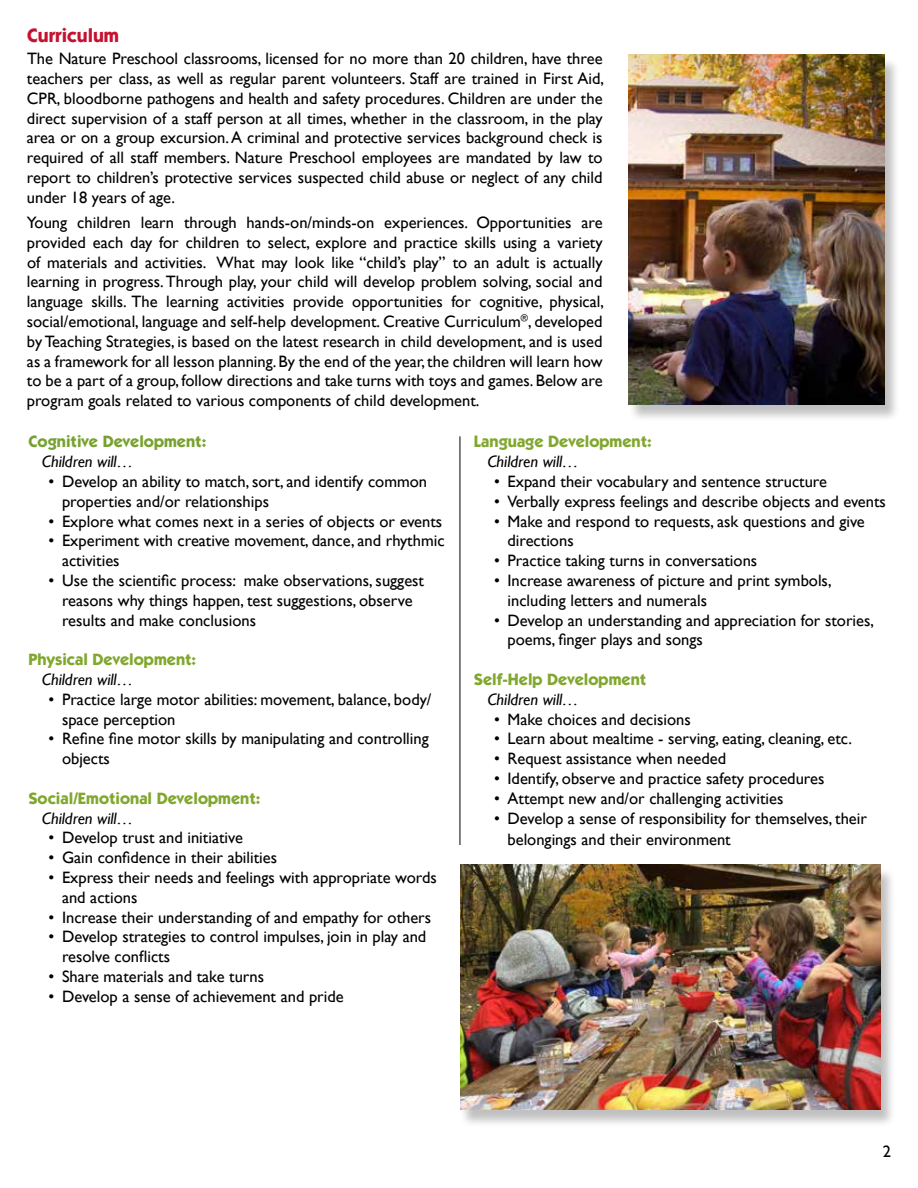
<style>
.page{position:relative;width:918px;height:1188px;background:#fff}
.page>*{position:absolute;margin:0;border:0;box-sizing:border-box;transform-origin:0 0}
.t1{font:700 19.5px "Itc Kabel";color:#c41230}
.t2{font:16.5px/19.8px "Gill Sans";color:#000}
.t3{font:700 16.5px "Itc Kabel";color:#81a72e}
.t4{font:italic 16.5px "Gill Sans";color:#000}
.t5{font:700 16.5px "Itc Kabel";color:#78a22f}
</style>
<div class="page">
<div style="left:628px;top:57px;width:272px;height:366px;background:#000;opacity:.25"></div>
<img style="left:629px;top:55px;width:256px;height:349px">
<div style="left:459px;top:867px;width:437px;height:261px;background:#000;opacity:.25"></div>
<img style="left:460px;top:864px;width:420px;height:245px">
<hr style="left:460px;top:436px;width:1px;height:409px;background:#000">
<p class="t1" style="left:27px;top:23px;width:94px">Curriculum</p>
<p class="t2" style="left:27px;top:49px;width:579px;text-align:justify">The Nature Preschool classrooms, licensed for no more than 20 children, have three teachers per class, as well as regular parent volunteers. Staff are trained in First Aid, CPR, bloodborne pathogens and health and safety procedures. Children are under the direct supervision of a staff person at all times, whether in the classroom, in the play area or on a group excursion.A criminal and protective services background check is required of all staff members. Nature Preschool employees are mandated by law to report to children’s protective services suspected child abuse or neglect of any child under 18 years of age.</p>
<p class="t2" style="left:27px;top:213px;width:579px;text-align:justify">Young children learn through hands-on/minds-on experiences. Opportunities are provided each day for children to select, explore and practice skills using a variety of materials and activities. What may look like “child’s play” to an adult is actually learning in progress.Through play, your child will develop problem solving, social and language skills. The learning activities provide opportunities for cognitive, physical, social/emotional, language and self-help development. Creative Curriculum<sup>®</sup>, developed byTeaching Strategies, is based on the latest research in child development, and is used as a framework for all lesson planning. By the end of the year, the children will learn how to be a part of a group, follow directions and take turns with toys and games. Below are program goals related to various components of child development.</p>
<p class="t5" style="left:28px;top:432px;width:179px">Cognitive Development:</p>
<p class="t4" style="left:42px;top:452px;width:93px">Children will…</p>
<p class="t2" style="left:62px;top:472px;width:367px;text-indent:-13px">• Develop an ability to match, sort, and identify common properties and/or relationships</p>
<p class="t2" style="left:49px;top:511px;width:395px">• Explore what comes next in a series of objects or events</p>
<p class="t2" style="left:62px;top:531px;width:384px;text-indent:-13px">• Experiment with creative movement, dance, and rhythmic activities</p>
<p class="t2" style="left:62px;top:571px;width:364px;text-indent:-13px">• Use the scientific process: make observations, suggest reasons why things happen, test suggestions, observe results and make conclusions</p>
<p class="t3" style="left:28px;top:650px;width:169px">Physical Development:</p>
<p class="t4" style="left:42px;top:670px;width:93px">Children will…</p>
<p class="t2" style="left:62px;top:690px;width:371px;text-indent:-13px">• Practice large motor abilities: movement, balance, body/ space perception</p>
<p class="t2" style="left:62px;top:729px;width:368px;text-indent:-13px">• Refine fine motor skills by manipulating and controlling objects</p>
<p class="t3" style="left:28px;top:788px;width:233px">Social/Emotional Development:</p>
<p class="t4" style="left:42px;top:808px;width:93px">Children will…</p>
<p class="t2" style="left:49px;top:828px;width:196px">• Develop trust and initiative</p>
<p class="t2" style="left:49px;top:848px;width:230px">• Gain confidence in their abilities</p>
<p class="t2" style="left:62px;top:868px;width:376px;text-indent:-13px">• Express their needs and feelings with appropriate words and actions</p>
<p class="t2" style="left:49px;top:907px;width:384px">• Increase their understanding of and empathy for others</p>
<p class="t2" style="left:62px;top:927px;width:366px;text-indent:-13px">• Develop strategies to control impulses, join in play and resolve conflicts</p>
<p class="t2" style="left:49px;top:967px;width:217px">• Share materials and take turns</p>
<p class="t2" style="left:49px;top:987px;width:297px">• Develop a sense of achievement and pride</p>
<p class="t3" style="left:474px;top:432px;width:179px">Language Development:</p>
<p class="t4" style="left:487px;top:452px;width:93px">Children will…</p>
<p class="t2" style="left:494px;top:472px;width:335px">• Expand their vocabulary and sentence structure</p>
<p class="t2" style="left:494px;top:492px;width:393px">• Verbally express feelings and describe objects and events</p>
<p class="t2" style="left:508px;top:511px;width:359px;text-indent:-13px">• Make and respond to requests, ask questions and give directions</p>
<p class="t2" style="left:494px;top:551px;width:265px">• Practice taking turns in conversations</p>
<p class="t2" style="left:508px;top:571px;width:326px;text-indent:-13px">• Increase awareness of picture and print symbols, including letters and numerals</p>
<p class="t2" style="left:508px;top:610px;width:368px;text-indent:-14px">• Develop an understanding and appreciation for stories, poems, finger plays and songs</p>
<p class="t3" style="left:474px;top:669px;width:174px">Self-Help Development</p>
<p class="t4" style="left:487px;top:690px;width:93px">Children will…</p>
<p class="t2" style="left:494px;top:709px;width:198px">• Make choices and decisions</p>
<p class="t2" style="left:494px;top:729px;width:360px">• Learn about mealtime - serving, eating, cleaning, etc.</p>
<p class="t2" style="left:494px;top:749px;width:234px">• Request assistance when needed</p>
<p class="t2" style="left:494px;top:769px;width:332px">• Identify, observe and practice safety procedures</p>
<p class="t2" style="left:494px;top:789px;width:291px">• Attempt new and/or challenging activities</p>
<p class="t2" style="left:508px;top:808px;width:361px;line-height:21.6px;text-indent:-13px">• Develop a sense of responsibility for themselves, their belongings and their environment</p>
<p class="t2" style="left:883px;top:1142px;width:10px">2</p>
</div>
